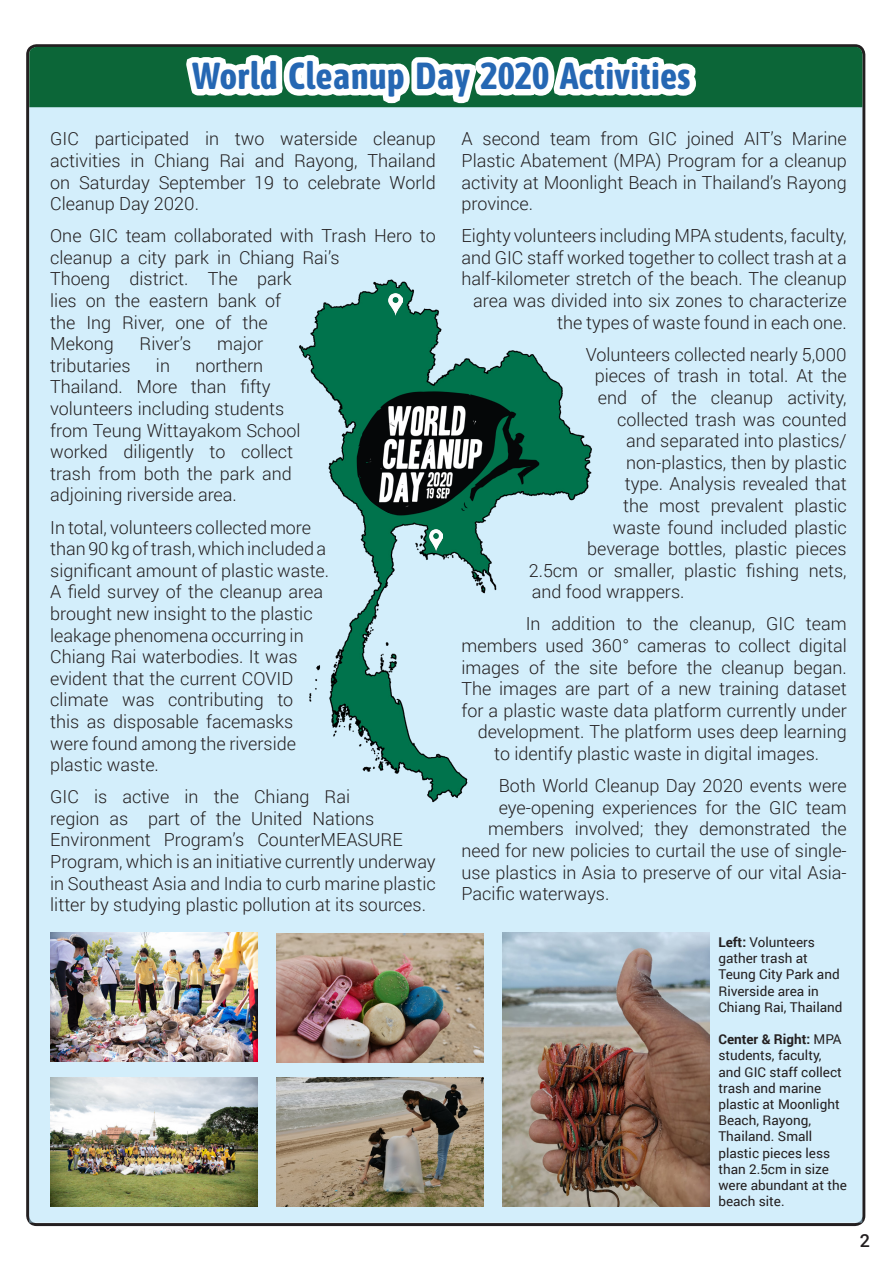
<style>
.page{position:relative;width:893px;height:1263px;background:#fff}
.page>*{position:absolute;margin:0;border:0;box-sizing:border-box;transform-origin:0 0}
.t1{font:700 37.5px "Asap Condensed";color:#2567b3}
.t2{font:300 18px/21.6px "Roboto";color:#231f20}
.t3{font:500 18px "Roboto";color:#231f20}
.t4{font:13.5px/16.2px "Roboto";color:#231f20}
.s1{font-weight:700}
</style>
<div class="page">
<div style="left:29px;top:107px;width:833px;height:1116px;background:#d3eefb"></div>
<div style="left:29px;top:47px;width:833px;height:60px;background:#0c6638"></div>
<img style="left:502px;top:933px;width:208px;height:273px">
<svg style="left:180px;top:44px;width:526px;height:230px;background:#bfdde1"></svg>
<img style="left:50px;top:1077px;width:208px;height:129px">
<img style="left:229px;top:278px;width:405px;height:528px">
<img style="left:50px;top:933px;width:208px;height:129px">
<img style="left:276px;top:1077px;width:208px;height:129px">
<img style="left:276px;top:933px;width:208px;height:129px">
<img style="left:388px;top:293px;width:14px;height:23px">
<img style="left:429px;top:529px;width:14px;height:22px">
<img style="left:346px;top:380px;width:203px;height:144px">
<p class="t1" style="left:192px;top:51px;width:500px">World Cleanup Day 2020 Activities</p>
<p class="t2" style="left:50px;top:127px;width:387px;text-align:justify">GIC participated in two waterside cleanup activities in Chiang Rai and Rayong, Thailand on Saturday September 19 to celebrate World Cleanup Day 2020.</p>
<p class="t2" style="left:50px;top:224px;width:387px">One GIC team collaborated with Trash Hero to cleanup a city park in Chiang Rai’s<br>Thoeng district. The park<br>lies on the eastern bank of<br>the Ing River, one of the<br>Mekong</p>
<p class="t2" style="left:140px;top:332px;width:53px">River’s</p>
<p class="t2" style="left:217px;top:332px;width:48px">major</p>
<p class="t2" style="left:50px;top:354px;width:252px;text-indent:145px">northern<br>Thailand. More than fifty volunteers including students from Teung Wittayakom School worked diligently to collect trash from both the park and adjoining riverside area.</p>
<p class="t2" style="left:50px;top:516px;width:281px">In total, volunteers collected more than 90 kg of trash, which included a significant amount of plastic waste.<br>A field survey of the cleanup area brought new insight to the plastic leakage phenomena occurring in<br>Chiang Rai waterbodies. It was evident that the current COVID climate was contributing to<br>this as disposable facemasks were found among the riverside plastic waste.</p>
<p class="t2" style="left:50px;top:785px;width:387px">GIC is active in the Chiang Rai<br>region as part of the United Nations Environment Program’s CounterMEASURE Program, which is an initiative currently underway in Southeast Asia and India to curb marine plastic litter by studying plastic pollution at its sources.</p>
<p class="t2" style="left:50px;top:354px;width:82px">tributaries</p>
<p class="t2" style="left:156px;top:354px;width:16px">in</p>
<p class="t2" style="left:461px;top:127px;width:387px;text-align:justify">A second team from GIC joined AIT’s Marine Plastic Abatement (MPA) Program for a cleanup activity at Moonlight Beach in Thailand’s Rayong province.</p>
<p class="t2" style="left:461px;top:224px;width:387px;text-align:right">Eighty volunteers including MPA students, faculty, and GIC staff worked together to collect trash at a half-kilometer stretch of the beach. The cleanup area was divided into six zones to characterize the types of waste found in each one.</p>
<p class="t2" style="left:586px;top:343px;width:262px">Volunteers collected nearly 5,000</p>
<p class="t2" style="left:595px;top:364px;width:253px">pieces of trash in total. At the</p>
<p class="t2" style="left:598px;top:386px;width:250px">end of the cleanup activity,</p>
<p class="t2" style="left:617px;top:408px;width:231px">collected trash was counted</p>
<p class="t2" style="left:626px;top:429px;width:222px">and separated into plastics/</p>
<p class="t2" style="left:626px;top:451px;width:222px">non-plastics, then by plastic</p>
<p class="t2" style="left:625px;top:472px;width:224px">type. Analysis revealed that</p>
<p class="t2" style="left:623px;top:494px;width:225px">the most prevalent plastic</p>
<p class="t2" style="left:613px;top:516px;width:236px">waste found included plastic</p>
<p class="t2" style="left:587px;top:537px;width:261px">beverage bottles, plastic pieces</p>
<p class="t2" style="left:529px;top:559px;width:319px">2.5cm or smaller, plastic fishing nets,</p>
<p class="t2" style="left:532px;top:580px;width:154px">and food wrappers.</p>
<p class="t2" style="left:526px;top:613px;width:323px">In addition to the cleanup, GIC team</p>
<p class="t2" style="left:461px;top:634px;width:387px">members used 360° cameras to collect digital</p>
<p class="t2" style="left:461px;top:656px;width:387px">images of the site before the cleanup began.</p>
<p class="t2" style="left:461px;top:677px;width:387px">The images are part of a new training dataset</p>
<p class="t2" style="left:461px;top:699px;width:387px">for a plastic waste data platform currently under</p>
<p class="t2" style="left:478px;top:721px;width:371px">development. The platform uses deep learning</p>
<p class="t2" style="left:494px;top:742px;width:326px">to identify plastic waste in digital images.</p>
<p class="t2" style="left:499px;top:774px;width:349px">Both World Cleanup Day 2020 events were</p>
<p class="t2" style="left:499px;top:796px;width:350px">eye-opening experiences for the GIC team</p>
<p class="t2" style="left:488px;top:817px;width:360px">members involved; they demonstrated the</p>
<p class="t2" style="left:461px;top:839px;width:387px">need for new policies to curtail the use of single-</p>
<p class="t2" style="left:461px;top:861px;width:387px">use plastics in Asia to preserve of our vital Asia-</p>
<p class="t2" style="left:461px;top:882px;width:149px">Pacific waterways.</p>
<p class="t4" style="left:718px;top:934px;width:126px"><span class="s1">Left:</span> Volunteers gather trash at<br>Teung City Park and<br>Riverside area in<br>Chiang Rai, Thailand</p>
<p class="t4" style="left:718px;top:1031px;width:130px"><span class="s1">Center &amp; Right:</span> MPA students, faculty, and GIC staff collect trash and marine plastic at Moonlight<br>Beach, Rayong,<br>Thailand. Small plastic pieces less than 2.5cm in size were abundant at the beach site.</p>
<p class="t3" style="left:860px;top:1228px;width:12px">2</p>
</div>
